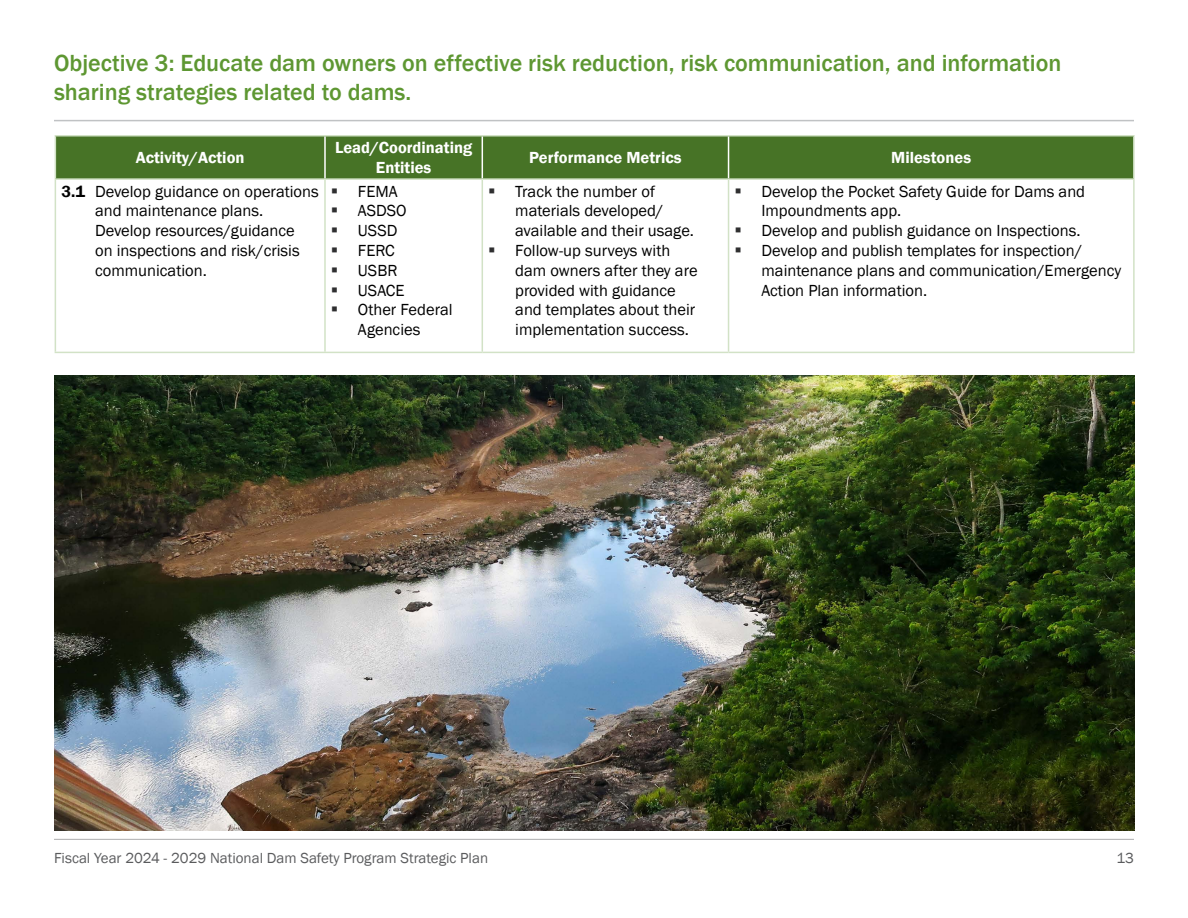
<style>
.page{position:relative;width:1188px;height:918px;background:#fff}
.page>*{position:absolute;margin:0;border:0;box-sizing:border-box;transform-origin:0 0}
.Subobjective{font:500 24px/28.8px "Franklin Gothic";color:#5e9732}
.Paragraph_Style_1{font:16.5px/19.8px "Franklin Gothic";color:#000}
.Chart_Header{font:600 16.5px/19.8px "Franklin Gothic";color:#fff;text-align:center}
.t1{font:15px "Franklin Gothic";color:#5a5b5d}
.s1{font-weight:600}
.s2{color:#2f2f30}
</style>
<div class="page">
<hr style="left:54px;top:839px;width:1080px;height:1px;background:#acadae">
<hr style="left:54px;top:120px;width:1080px;height:1px;background:#c0c2c4">
<div style="left:55px;top:136px;width:1079px;height:42px;background:#477326"></div>
<svg style="left:56px;top:180px;width:1077px;height:172px"></svg>
<hr style="left:55px;top:135px;width:270px;height:1px;background:#d2e2c6">
<hr style="left:55px;top:137px;width:1px;height:41px;background:#d2e2c6">
<hr style="left:325px;top:135px;width:157px;height:1px;background:#d2e2c6">
<hr style="left:482px;top:135px;width:247px;height:1px;background:#d2e2c6">
<hr style="left:729px;top:135px;width:406px;height:1px;background:#d2e2c6">
<hr style="left:1133px;top:137px;width:2px;height:41px;background:#d2e2c6">
<hr style="left:55px;top:178px;width:270px;height:2px;background:#d2e2c6">
<hr style="left:55px;top:180px;width:1px;height:172px;background:#d2e2c6">
<hr style="left:325px;top:178px;width:157px;height:2px;background:#d2e2c6">
<hr style="left:324px;top:180px;width:2px;height:172px;background:#d2e2c6">
<hr style="left:482px;top:178px;width:247px;height:2px;background:#d2e2c6">
<hr style="left:482px;top:180px;width:1px;height:172px;background:#d2e2c6">
<hr style="left:729px;top:178px;width:406px;height:2px;background:#d2e2c6">
<hr style="left:728px;top:180px;width:1px;height:172px;background:#d2e2c6">
<hr style="left:1133px;top:180px;width:2px;height:172px;background:#d2e2c6">
<hr style="left:55px;top:352px;width:270px;height:1px;background:#d2e2c6">
<hr style="left:325px;top:352px;width:157px;height:1px;background:#d2e2c6">
<hr style="left:482px;top:352px;width:247px;height:1px;background:#d2e2c6">
<hr style="left:729px;top:352px;width:406px;height:1px;background:#d2e2c6">
<hr style="left:324px;top:137px;width:2px;height:41px;background:#fff">
<hr style="left:482px;top:137px;width:1px;height:41px;background:#fff">
<hr style="left:728px;top:137px;width:1px;height:41px;background:#fff">
<img style="left:54px;top:375px;width:1081px;height:456px">
<svg style="left:339px;top:197px;width:16px;height:1px"></svg>
<svg style="left:339px;top:216px;width:16px;height:1px"></svg>
<svg style="left:339px;top:236px;width:16px;height:1px"></svg>
<svg style="left:339px;top:256px;width:16px;height:1px"></svg>
<svg style="left:339px;top:276px;width:16px;height:1px"></svg>
<svg style="left:339px;top:296px;width:16px;height:1px"></svg>
<svg style="left:339px;top:315px;width:16px;height:1px"></svg>
<svg style="left:496px;top:197px;width:16px;height:1px"></svg>
<svg style="left:496px;top:256px;width:16px;height:1px"></svg>
<svg style="left:742px;top:197px;width:17px;height:1px"></svg>
<svg style="left:742px;top:236px;width:17px;height:1px"></svg>
<svg style="left:742px;top:256px;width:17px;height:1px"></svg>
<p class="Subobjective" style="left:54px;top:49px;width:1009px">Objective 3: Educate dam owners on effective risk reduction, risk communication, and information sharing strategies related to dams.</p>
<p class="Chart_Header" style="left:136px;top:148px;width:110px">Activity/Action</p>
<p class="Chart_Header" style="left:335px;top:138px;width:139px">Lead/Coordinating<br>Entities</p>
<p class="Chart_Header" style="left:529px;top:148px;width:154px">Performance Metrics</p>
<p class="Chart_Header" style="left:891px;top:148px;width:81px">Milestones</p>
<p class="Paragraph_Style_1" style="left:95px;top:182px;width:225px;text-indent:-34px"><span class="s1">3.1</span> Develop guidance on operations and maintenance plans.<br>Develop resources/guidance<br>on inspections and risk/crisis communication.</p>
<p class="Paragraph_Style_1" style="left:331px;top:182px;width:68px"><span class="s2">▪</span> FEMA</p>
<p class="Paragraph_Style_1" style="left:515px;top:182px;width:180px;text-indent:-27px"><span class="s2">▪</span> Track the number of materials developed/ available and their usage.</p>
<p class="Paragraph_Style_1" style="left:515px;top:241px;width:184px;text-indent:-27px"><span class="s2">▪</span> Follow-up surveys with dam owners after they are provided with guidance and templates about their implementation success.</p>
<p class="Paragraph_Style_1" style="left:762px;top:182px;width:325px;text-indent:-27px"><span class="s2">▪</span> Develop the Pocket Safety Guide for Dams and<br>Impoundments app.</p>
<p class="Paragraph_Style_1" style="left:735px;top:221px;width:348px"><span class="s2">▪</span> Develop and publish guidance on Inspections.</p>
<p class="Paragraph_Style_1" style="left:762px;top:241px;width:361px;text-indent:-27px"><span class="s2">▪</span> Develop and publish templates for inspection/ maintenance plans and communication/Emergency<br>Action Plan information.</p>
<p class="Paragraph_Style_1" style="left:331px;top:201px;width:77px"><span class="s2">▪</span> ASDSO</p>
<p class="Paragraph_Style_1" style="left:331px;top:221px;width:68px"><span class="s2">▪</span> USSD</p>
<p class="Paragraph_Style_1" style="left:331px;top:241px;width:65px"><span class="s2">▪</span> FERC</p>
<p class="Paragraph_Style_1" style="left:331px;top:261px;width:68px"><span class="s2">▪</span> USBR</p>
<p class="Paragraph_Style_1" style="left:331px;top:281px;width:75px"><span class="s2">▪</span> USACE</p>
<p class="Paragraph_Style_1" style="left:331px;top:300px;width:123px;text-align:center"><span class="s2">▪</span> Other Federal<br>Agencies</p>
<p class="t1" style="left:54px;top:848px;width:436px">Fiscal Year 2024 - 2029 National Dam Safety Program Strategic Plan</p>
<p class="t1" style="left:1117px;top:848px;width:19px">13</p>
</div>
